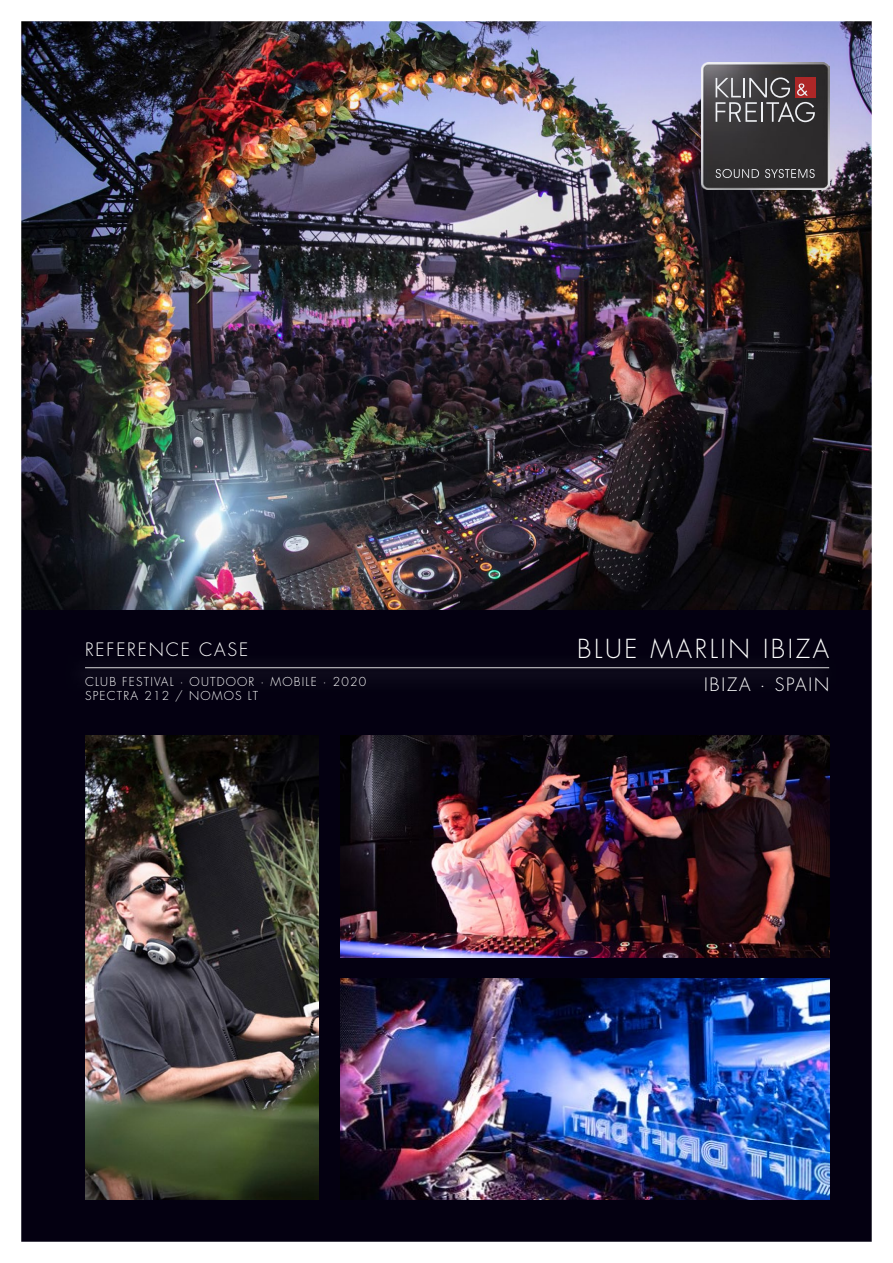
<style>
.page{position:relative;width:893px;height:1263px;background:#fff}
.page>*{position:absolute;margin:0;border:0;box-sizing:border-box;transform-origin:0 0}
.t1{font:300 25.5px "Futura Std";letter-spacing:.1em;color:#fff}
.t2{font:300 18px "Futura Std";letter-spacing:.1em;color:#fff}
.t3{font:300 12px "Futura Std";letter-spacing:.1em;color:#fff}
</style>
<div class="page">
<img style="left:21px;top:21px;width:851px;height:1221px">
<p class="t2" style="left:85px;top:639px;width:165px">REFERENCE CASE</p>
<p class="t3" style="left:85px;top:674px;width:283px">CLUB FESTIVAL · OUTDOOR · MOBILE · 2020</p>
<p class="t3" style="left:85px;top:689px;width:175px">SPECTRA 212 / NOMOS LT</p>
<p class="t1" style="left:577px;top:633px;width:253px">BLUE MARLIN IBIZA</p>
<p class="t2" style="left:704px;top:673px;width:127px">IBIZA · SPAIN</p>
</div>
